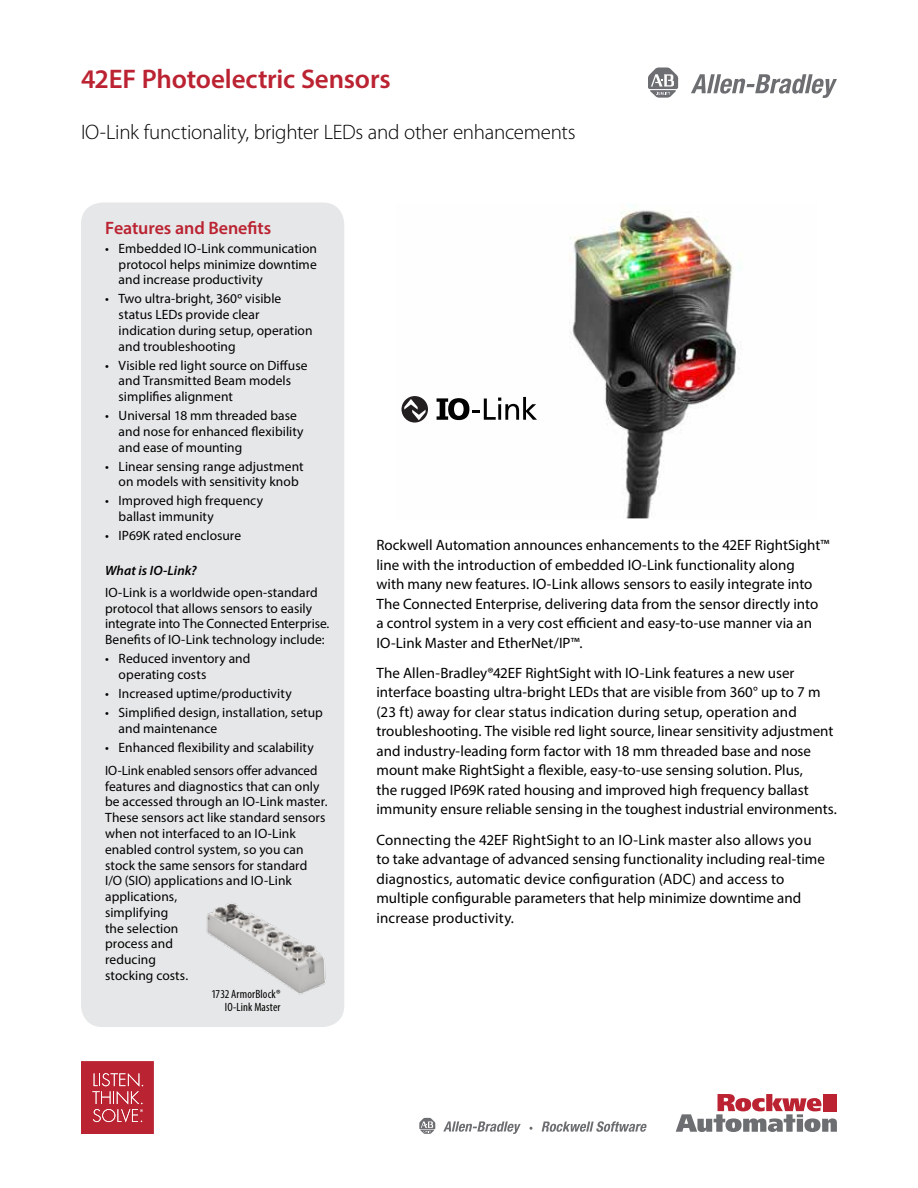
<style>
.page{position:relative;width:918px;height:1188px;background:#fff}
.page>*{position:absolute;margin:0;border:0;box-sizing:border-box;transform-origin:0 0}
.t1{font:600 27px "Myriad Pro";letter-spacing:-.005em;color:#bb2332}
.t2{font:300 21px "Myriad Pro";letter-spacing:-.015em;color:#000}
.t3{font:600 18px "Myriad Pro";letter-spacing:-.005em;color:#bb2332}
.t4{font:15px/19.5px "Myriad Pro";color:#000}
.t5{font:13.5px/15.8px "Myriad Pro";letter-spacing:.005em;color:#000}
.t6{font:italic 600 13.5px "Myriad Pro";letter-spacing:.005em;color:#000}
.t7{font:condensed 12px/13.5px "Myriad Pro";letter-spacing:.01em;color:#000;text-align:right}
</style>
<div class="page">
<svg style="left:419px;top:1118px;width:16px;height:16px"></svg>
<svg style="left:443px;top:1121px;width:78px;height:13px"></svg>
<svg style="left:542px;top:1121px;width:105px;height:11px"></svg>
<svg style="left:676px;top:1094px;width:161px;height:38px"></svg>
<div style="left:823px;top:1094px;width:6px;height:17px;background:#bb2332"></div>
<div style="left:831px;top:1094px;width:6px;height:17px;background:#bb2332"></div>
<svg style="left:81px;top:1061px;width:73px;height:73px"></svg>
<div style="left:81px;top:202px;width:263px;height:825px;background:#e6e7e8;border-radius:22px"></div>
<img style="left:401px;top:210px;width:341px;height:308px">
<svg style="left:402px;top:396px;width:26px;height:27px"></svg>
<svg style="left:437px;top:397px;width:100px;height:23px"></svg>
<img style="left:206px;top:903px;width:120px;height:92px">
<svg style="left:648px;top:68px;width:30px;height:30px"></svg>
<svg style="left:691px;top:74px;width:146px;height:24px"></svg>
<h1 class="t1" style="left:81px;top:62px;width:311px">42EF Photoelectric Sensors</h1>
<h2 class="t2" style="left:81px;top:120px;width:496px">IO-Link functionality, brighter LEDs and other enhancements</h2>
<p class="t3" style="left:105px;top:217px;width:168px">Features and Benefits</p>
<p class="t5" style="left:119px;top:240px;width:200px;text-align:justify;text-indent:-14px">• Embedded IO-Link communication protocol helps minimize downtime and increase productivity</p>
<p class="t5" style="left:119px;top:291px;width:195px;text-indent:-13px">• Two ultra-bright, 360º visible status LEDs provide clear indication during setup, operation and troubleshooting</p>
<p class="t5" style="left:119px;top:357px;width:190px;text-indent:-14px">• Visible red light source on Diffuse and Transmitted Beam models simplifies alignment</p>
<p class="t5" style="left:119px;top:407px;width:186px;text-indent:-14px">• Universal 18 mm threaded base and nose for enhanced flexibility and ease of mounting</p>
<p class="t5" style="left:119px;top:458px;width:186px;text-indent:-14px">• Linear sensing range adjustment on models with sensitivity knob</p>
<p class="t5" style="left:119px;top:493px;width:146px;text-indent:-14px">• Improved high frequency ballast immunity</p>
<p class="t5" style="left:105px;top:527px;width:137px">• IP69K rated enclosure</p>
<p class="t6" style="left:105px;top:562px;width:93px">What is IO-Link?</p>
<p class="t5" style="left:105px;top:584px;width:226px">IO-Link is a worldwide open-standard protocol that allows sensors to easily integrate into The Connected Enterprise.<br>Benefits of IO-Link technology include:</p>
<p class="t5" style="left:119px;top:651px;width:133px;text-indent:-14px">• Reduced inventory and operating costs</p>
<p class="t5" style="left:105px;top:685px;width:188px">• Increased uptime/productivity</p>
<p class="t5" style="left:119px;top:704px;width:206px;text-indent:-14px">• Simplified design, installation, setup and maintenance</p>
<p class="t5" style="left:105px;top:735px;width:214px;line-height:23.2px">• Enhanced flexibility and scalability<br>IO-Link enabled sensors offer advanced</p>
<p class="t5" style="left:105px;top:778px;width:224px">features and diagnostics that can only be accessed through an IO-Link master.<br>These sensors act like standard sensors when not interfaced to an IO-Link enabled control system, so you can stock the same sensors for standard<br>I/O (SIO) applications and IO-Link applications,<br>simplifying<br>the selection<br>process and<br>reducing<br>stocking costs.</p>
<p class="t7" style="left:211px;top:987px;width:71px">1732 ArmorBlock®<br>IO-Link Master</p>
<p class="t4" style="left:376px;top:535px;width:455px">Rockwell Automation announces enhancements to the 42EF RightSight™ line with the introduction of embedded IO-Link functionality along<br>with many new features. IO-Link allows sensors to easily integrate into The Connected Enterprise, delivering data from the sensor directly into<br>a control system in a very cost efficient and easy-to-use manner via an IO-Link Master and EtherNet/IP™.</p>
<p class="t4" style="left:376px;top:663px;width:462px">The Allen-Bradley®42EF RightSight with IO-Link features a new user interface boasting ultra-bright LEDs that are visible from 360° up to 7 m (23 ft) away for clear status indication during setup, operation and troubleshooting. The visible red light source, linear sensitivity adjustment and industry-leading form factor with 18 mm threaded base and nose mount make RightSight a flexible, easy-to-use sensing solution. Plus,<br>the rugged IP69K rated housing and improved high frequency ballast immunity ensure reliable sensing in the toughest industrial environments.</p>
<p class="t4" style="left:376px;top:830px;width:450px">Connecting the 42EF RightSight to an IO-Link master also allows you to take advantage of advanced sensing functionality including real-time diagnostics, automatic device configuration (ADC) and access to multiple configurable parameters that help minimize downtime and increase productivity.</p>
</div>
